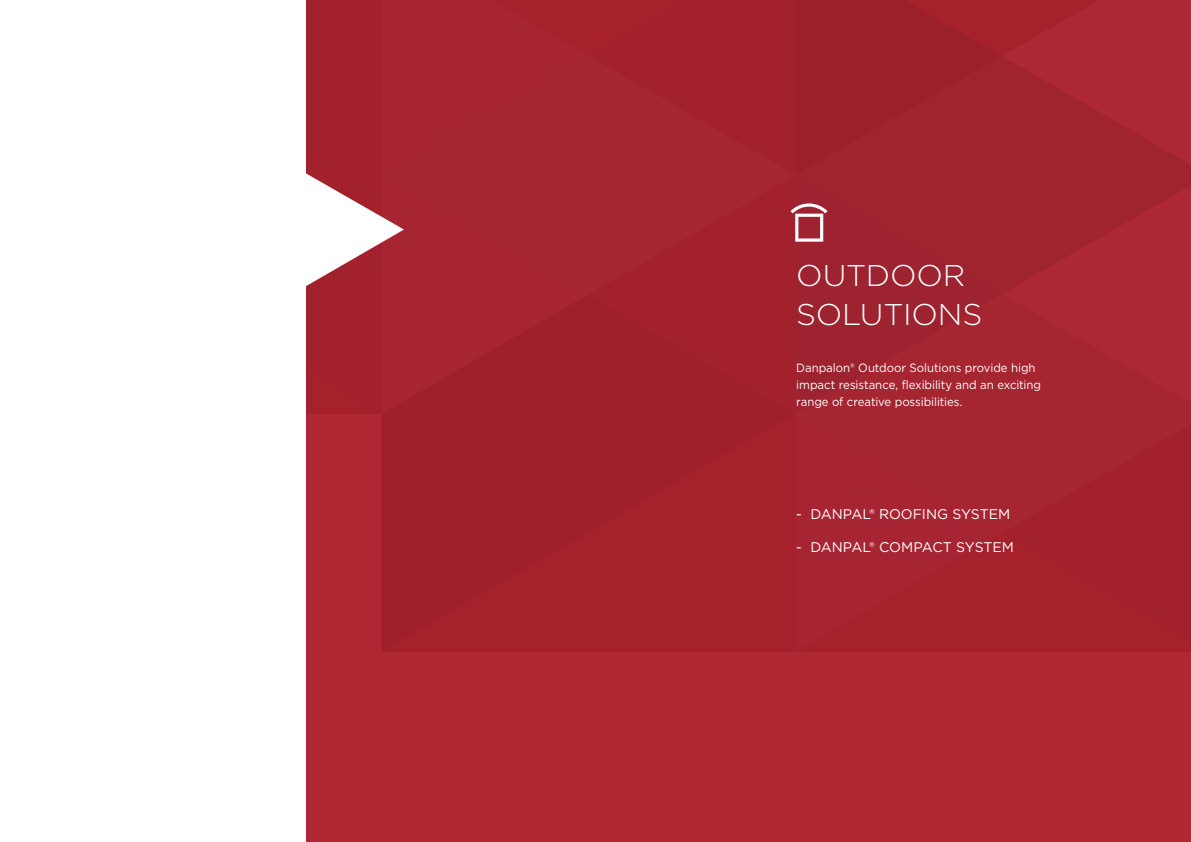
<style>
.page{position:relative;width:1191px;height:842px;background:#fff}
.page>*{position:absolute;margin:0;border:0;box-sizing:border-box;transform-origin:0 0}
.t1{font:300 30px/39px "Gotham";letter-spacing:-.005em;color:#fff;scale:1.04 1}
.t2{font:14px "Gotham";letter-spacing:-.005em;color:#fff}
.t3{font:12px/17px "Gotham";letter-spacing:-.005em;color:#fff;scale:.95 1}
</style>
<div class="page">
<div style="left:306px;top:0;width:885px;height:842px;background:#b12835"></div>
<div style="left:382px;top:413px;width:413px;height:239px;background:#a1212c"></div>
<div style="left:795px;top:413px;width:396px;height:239px;background:#a62531"></div>
<svg style="left:795px;top:0;width:396px;height:413px;fill:#a02430"></svg>
<div style="left:404px;top:0;width:391px;height:413px;background:#a52531"></div>
<svg style="left:306px;top:0;width:98px;height:413px"></svg>
<svg style="left:790px;top:203px;width:37px;height:39px"></svg>
<h1 class="t1" style="left:796px;top:255px;width:181px">OUTDOOR<br>SOLUTIONS</h1>
<p class="t3" style="left:796px;top:359px;width:259px">Danpalon® Outdoor Solutions provide high impact resistance, flexibility and an exciting range of creative possibilities.</p>
<p class="t2" style="left:796px;top:505px;width:215px">- DANPAL® ROOFING SYSTEM</p>
<p class="t2" style="left:796px;top:538px;width:219px">- DANPAL® COMPACT SYSTEM</p>
</div>
